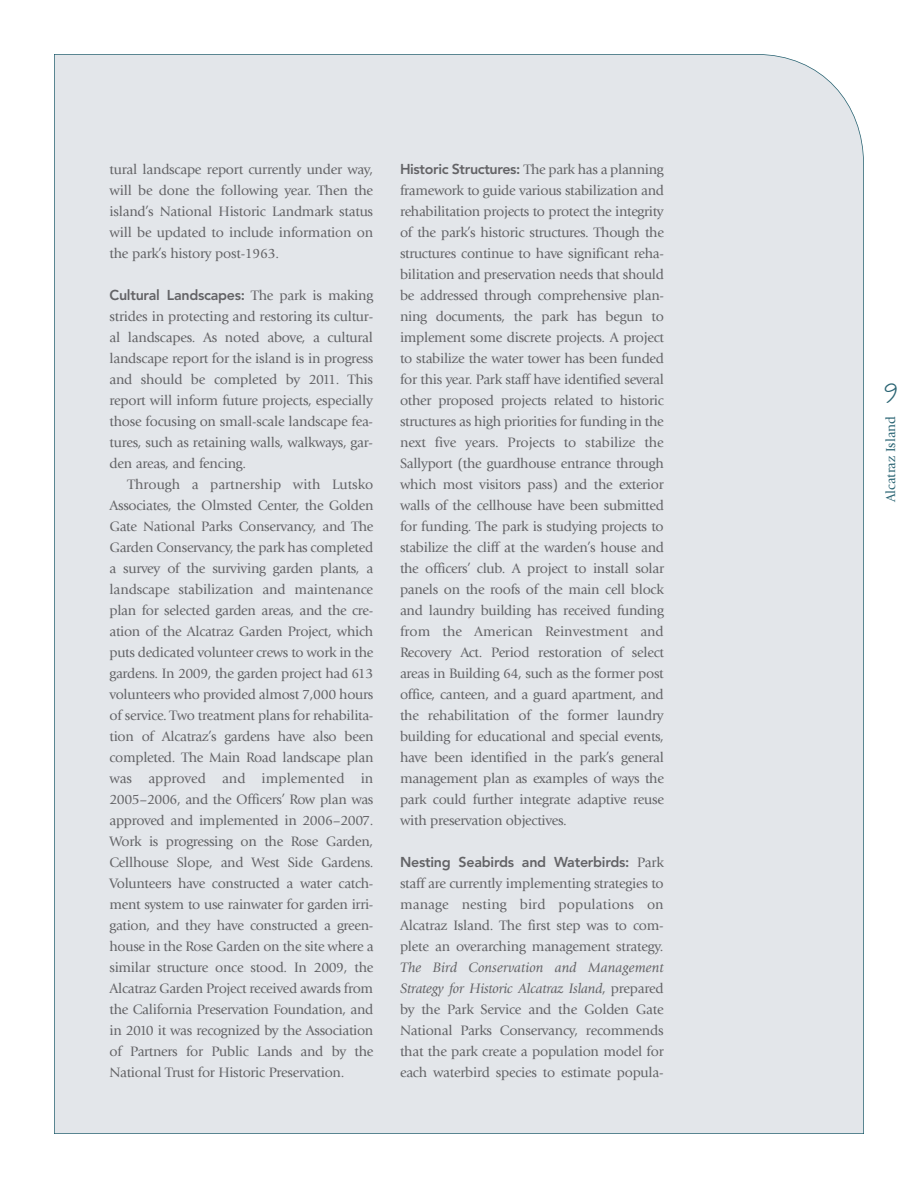
<style>
.page{position:relative;width:918px;height:1188px;background:#fff}
.page>*{position:absolute;margin:0;border:0;box-sizing:border-box;transform-origin:0 0}
.t1{font:22.5px "Marydale";color:#2a6473}
.t2{font:14.25px/21px "Giovanni";letter-spacing:-.015em;color:#636366;text-align:justify}
.t3{font:800 14.25px "Avenir";letter-spacing:-.02em;color:#636366}
.t4{font:13.5px "Giovanni";color:#2a6473}
.s1{font-family:"Giovanni";font-weight:400}
.s2{font-style:italic}
</style>
<div class="page">
<div style="left:54px;top:54px;width:810px;height:1080px;background:#e3e6ea"></div>
<p class="t2" style="left:110px;top:160px;width:265px">tural landscape report currently under way, will be done the following year. Then the island’s National Historic Landmark status will be updated to include information on the park’s history post-1963.</p>
<p class="t3" style="left:110px;top:289px;width:265px">Cultural Landscapes: <span class="s1">The park is making</span></p>
<p class="t2" style="left:109px;top:307px;width:265px">strides in protecting and restoring its cultur&shy;al landscapes. As noted above, a cultural landscape report for the island is in progress and should be completed by 2011. This report will inform future projects, especially those focusing on small-scale landscape fea&shy;tures, such as retaining walls, walkways, gar&shy;den areas, and fencing.</p>
<p class="t2" style="left:109px;top:475px;width:266px;text-indent:18px">Through a partnership with Lutsko Associates, the Olmsted Center, the Golden Gate National Parks Conservancy, and The Garden Conservancy, the park has completed a survey of the surviving garden plants, a landscape stabilization and maintenance plan for selected garden areas, and the cre&shy;ation of the Alcatraz Garden Project, which puts dedicated volunteer crews to work in the gardens. In 2009, the garden project had 613 volunteers who provided almost 7,000 hours of service. Two treatment plans for rehabilita&shy;tion of Alcatraz’s gardens have also been completed. The Main Road landscape plan was approved and implemented in 2005–2006, and the Officers’ Row plan was approved and implemented in 2006–2007.<br>Work is progressing on the Rose Garden, Cellhouse Slope, and West Side Gardens.<br>Volunteers have constructed a water catch&shy;ment system to use rainwater for garden irri&shy;gation, and they have constructed a green&shy;house in the Rose Garden on the site where a similar structure once stood. In 2009, the Alcatraz Garden Project received awards from the California Preservation Foundation, and in 2010 it was recognized by the Association of Partners for Public Lands and by the National Trust for Historic Preservation.</p>
<p class="t3" style="left:400px;top:163px;width:265px">Historic Structures: <span class="s1">The park has a planning</span></p>
<p class="t2" style="left:400px;top:181px;width:266px">framework to guide various stabilization and rehabilitation projects to protect the integrity of the park’s historic structures. Though the structures continue to have significant reha&shy;bilitation and preservation needs that should be addressed through comprehensive plan&shy;ning documents, the park has begun to implement some discrete projects. A project to stabilize the water tower has been funded for this year. Park staff have identified several other proposed projects related to historic structures as high priorities for funding in the next five years. Projects to stabilize the Sallyport (the guardhouse entrance through which most visitors pass) and the exterior walls of the cellhouse have been submitted for funding. The park is studying projects to stabilize the cliff at the warden’s house and the officers’ club. A project to install solar panels on the roofs of the main cell block and laundry building has received funding from the American Reinvestment and Recovery Act. Period restoration of select areas in Building 64, such as the former post office, canteen, and a guard apartment, and the rehabilitation of the former laundry building for educational and special events, have been identified in the park’s general management plan as examples of ways the park could further integrate adaptive reuse with preservation objectives.</p>
<p class="t3" style="left:400px;top:856px;width:265px">Nesting Seabirds and Waterbirds: <span class="s1">Park</span></p>
<p class="t2" style="left:400px;top:874px;width:265px">staff are currently implementing strategies to manage nesting bird populations on Alcatraz Island. The first step was to com&shy;plete an overarching management strategy.</p>
<p class="t2" style="left:400px;top:958px;width:265px"><span class="s2">The Bird Conservation and Management Strategy for Historic Alcatraz Island</span>, prepared by the Park Service and the Golden Gate National Parks Conservancy, recommends that the park create a population model for each waterbird species to estimate popula-</p>
<h1 class="t1" style="left:884px;top:377px;width:16px">9</h1>
<p class="t4" style="left:885px;top:502px;width:88px;rotate:-90deg">Alcatraz Island</p>
</div>
